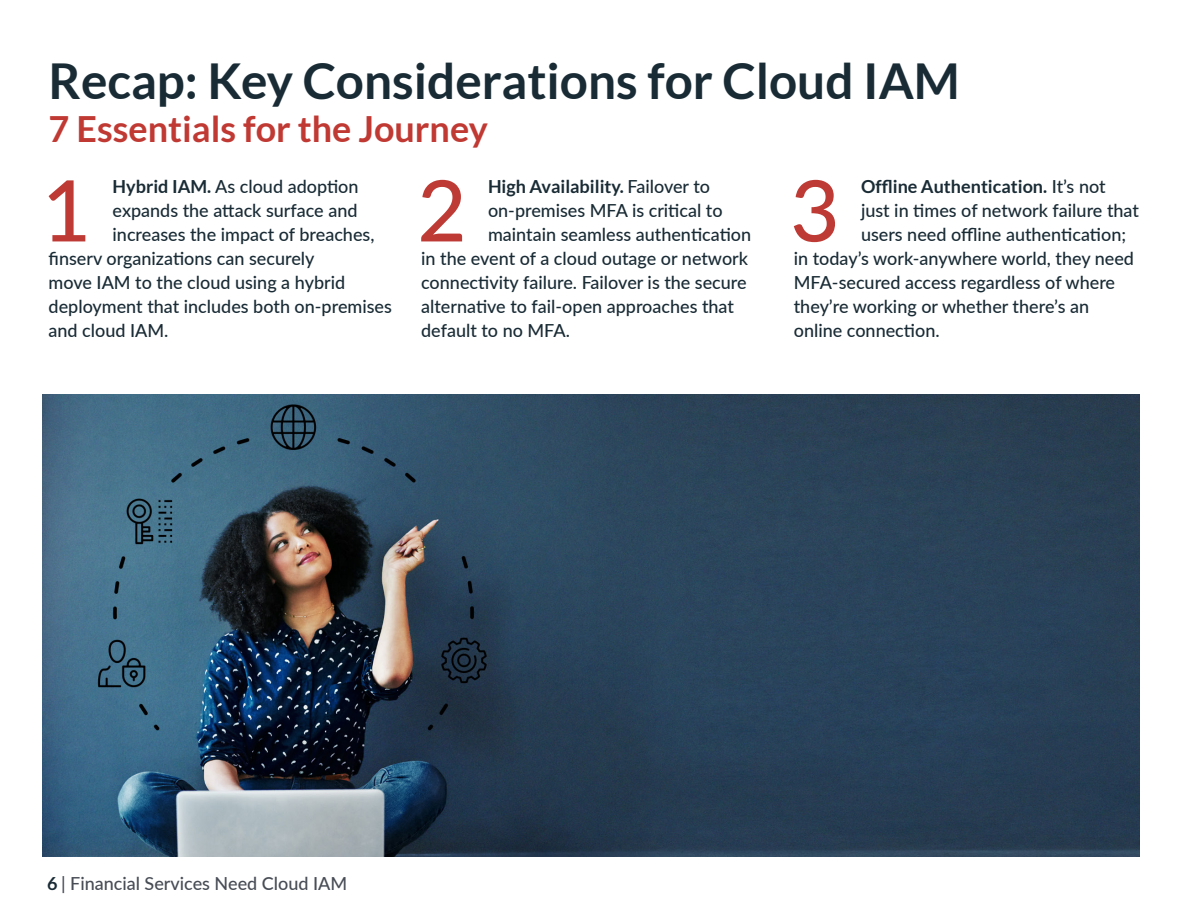
<style>
.page{position:relative;width:1188px;height:918px;background:#fff}
.page>*{position:absolute;margin:0;border:0;box-sizing:border-box;transform-origin:0 0}
.RedNumbers{font:500 84.9px "Lato";color:#be3a34}
.PageTitleBlack{font:700 49.5px "Lato";color:#192b35}
.PageTitle02Red{font:700 36px "Lato";color:#c03933}
.RedNumbers-2{font:500 18px "Lato";color:#192b35}
.RedNumbers-3{font:700 18px "Lato";color:#192b35}
.t1{font:500 18px "Lato";color:#474c55}
.s1{font-weight:700}
.s2{font-weight:500}
.s3{font-weight:700;color:#192b35}
</style>
<div class="page">
<img style="left:43px;top:394px;width:1096px;height:463px">
<p class="PageTitleBlack" style="left:49px;top:53px;width:913px">Recap: Key Considerations for Cloud IAM</p>
<p class="PageTitle02Red" style="left:49px;top:109px;width:441px">7 Essentials for the Journey</p>
<p class="RedNumbers" style="left:42px;top:149px;width:51px">1</p>
<p class="RedNumbers-2" style="left:113px;top:174px;width:247px"><span class="s1">Hybrid IAM.</span> As cloud adoption</p>
<p class="RedNumbers" style="left:790px;top:149px;width:51px">3</p>
<p class="RedNumbers-3" style="left:861px;top:177px;width:246px">Offline Authentication. <span class="s2">It’s not</span></p>
<p class="RedNumbers" style="left:417px;top:149px;width:51px">2</p>
<p class="RedNumbers-3" style="left:488px;top:177px;width:224px">High Availability. <span class="s2">Failover to</span></p>
<p class="RedNumbers-2" style="left:113px;top:198px;width:246px">expands the attack surface and</p>
<p class="RedNumbers-2" style="left:113px;top:222px;width:263px">increases the impact of breaches,</p>
<p class="RedNumbers-2" style="left:49px;top:246px;width:267px">finserv organizations can securely</p>
<p class="RedNumbers-2" style="left:49px;top:270px;width:298px">move IAM to the cloud using a hybrid</p>
<p class="RedNumbers-2" style="left:49px;top:294px;width:345px">deployment that includes both on-premises</p>
<p class="RedNumbers-2" style="left:49px;top:318px;width:121px">and cloud IAM.</p>
<p class="RedNumbers-2" style="left:488px;top:198px;width:236px">on-premises MFA is critical to</p>
<p class="RedNumbers-2" style="left:488px;top:222px;width:265px">maintain seamless authentication</p>
<p class="RedNumbers-2" style="left:421px;top:246px;width:328px">in the event of a cloud outage or network</p>
<p class="RedNumbers-2" style="left:421px;top:270px;width:327px">connectivity failure. Failover is the secure</p>
<p class="RedNumbers-2" style="left:421px;top:294px;width:314px">alternative to fail-open approaches that</p>
<p class="RedNumbers-2" style="left:421px;top:318px;width:150px">default to no MFA.</p>
<p class="RedNumbers-2" style="left:861px;top:198px;width:280px">just in times of network failure that</p>
<p class="RedNumbers-2" style="left:861px;top:222px;width:267px">users need offline authentication;</p>
<p class="RedNumbers-2" style="left:794px;top:246px;width:342px">in today’s work-anywhere world, they need</p>
<p class="RedNumbers-2" style="left:794px;top:270px;width:323px">MFA-secured access regardless of where</p>
<p class="RedNumbers-2" style="left:794px;top:294px;width:297px">they’re working or whether there’s an</p>
<p class="RedNumbers-2" style="left:794px;top:318px;width:147px">online connection.</p>
<p class="t1" style="left:47px;top:871px;width:302px"><span class="s3">6</span> | Financial Services Need Cloud IAM</p>
</div>
